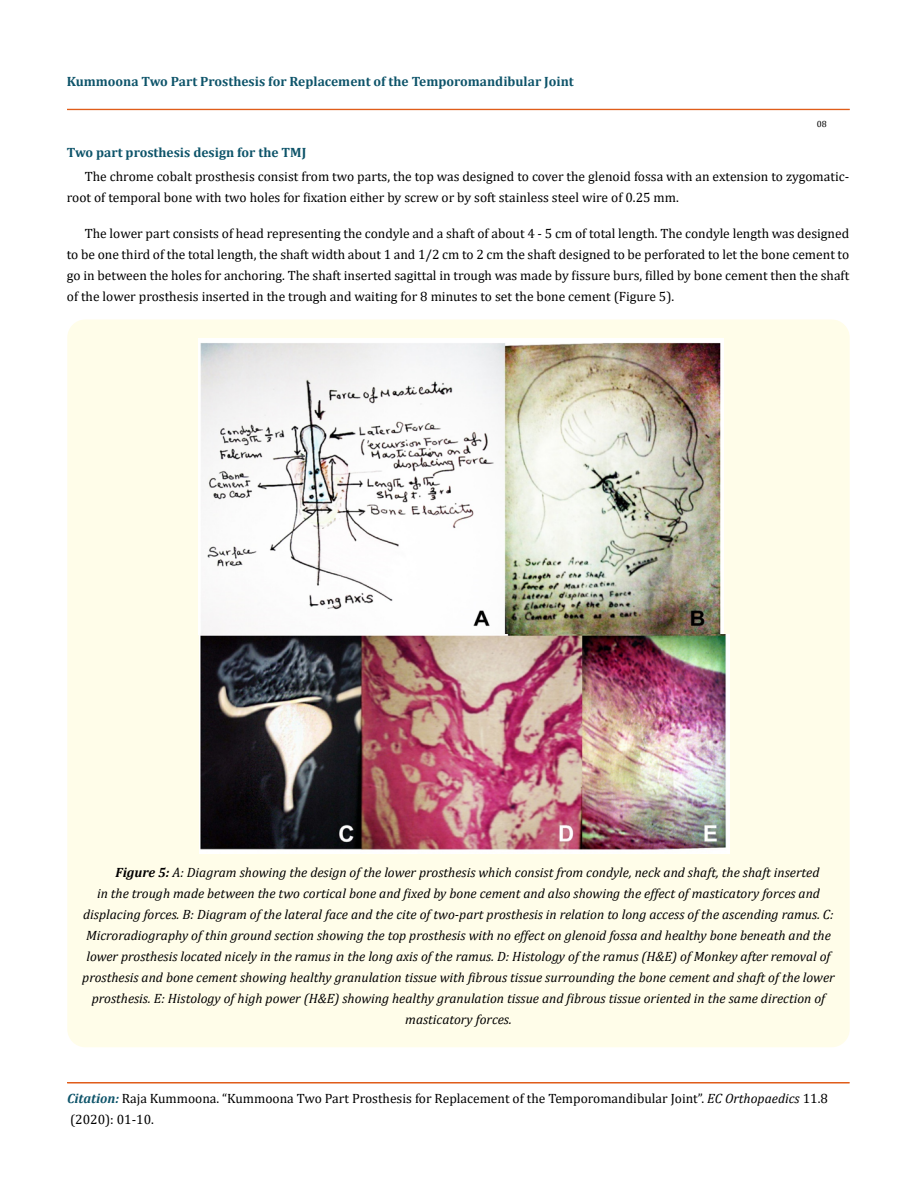
<style>
.page{position:relative;width:917px;height:1190px;background:#fff}
.page>*{position:absolute;margin:0;border:0;box-sizing:border-box;transform-origin:0 0}
.t1{font:italic 13.5px "Cambria";color:#000}
.t2{font:13.5px/21px "Cambria";color:#000}
.t3{font:700 13.5px "Cambria";color:#0e546a}
.t4{font:9px "Cambria";color:#000}
.s1{font-weight:700}
.s2{font-weight:700;font-style:italic;color:#0e546a}
.s3{font-style:italic}
</style>
<div class="page">
<div style="left:67px;top:109px;width:782px;height:1px;border:1px solid #e05d1a"></div>
<div style="left:67px;top:1082px;width:782px;height:1px;border:1px solid #e05d1a"></div>
<div style="left:67px;top:319px;width:782px;height:728px;background:#fffde9;border-radius:18px"></div>
<img style="left:198px;top:338px;width:525px;height:296px">
<img style="left:200px;top:634px;width:529px;height:220px">
<p class="t3" style="left:67px;top:72px;width:508px">Kummoona Two Part Prosthesis for Replacement of the Temporomandibular Joint</p>
<p class="t4" style="left:816px;top:118px;width:11px">08</p>
<p class="t3" style="left:67px;top:143px;width:241px">Two part prosthesis design for the TMJ</p>
<p class="t2" style="left:67px;top:166px;width:783px;text-indent:18px">The chrome cobalt prosthesis consist from two parts, the top was designed to cover the glenoid fossa with an extension to zygomatic&shy;root of temporal bone with two holes for fixation either by screw or by soft stainless steel wire of 0.25 mm.</p>
<p class="t2" style="left:67px;top:223px;width:784px;text-align:justify;text-indent:18px">The lower part consists of head representing the condyle and a shaft of about 4 - 5 cm of total length. The condyle length was designed to be one third of the total length, the shaft width about 1 and 1/2 cm to 2 cm the shaft designed to be perforated to let the bone cement to go in between the holes for anchoring. The shaft inserted sagittal in trough was made by fissure burs, filled by bone cement then the shaft of the lower prosthesis inserted in the trough and waiting for 8 minutes to set the bone cement (Figure 5).</p>
<p class="t1" style="left:115px;top:862px;width:705px"><span class="s1">Figure 5:</span> A: Diagram showing the design of the lower prosthesis which consist from condyle, neck and shaft, the shaft inserted</p>
<p class="t1" style="left:97px;top:883px;width:724px">in the trough made between the two cortical bone and fixed by bone cement and also showing the effect of masticatory forces and</p>
<p class="t1" style="left:83px;top:904px;width:752px">displacing forces. B: Diagram of the lateral face and the cite of two-part prosthesis in relation to long access of the ascending ramus. C:</p>
<p class="t1" style="left:86px;top:925px;width:746px">Microradiography of thin ground section showing the top prosthesis with no effect on glenoid fossa and healthy bone beneath and the</p>
<p class="t1" style="left:86px;top:946px;width:745px">lower prosthesis located nicely in the ramus in the long axis of the ramus. D: Histology of the ramus (H&amp;E) of Monkey after removal of</p>
<p class="t1" style="left:82px;top:967px;width:754px">prosthesis and bone cement showing healthy granulation tissue with fibrous tissue surrounding the bone cement and shaft of the lower</p>
<p class="t1" style="left:92px;top:988px;width:735px">prosthesis. E: Histology of high power (H&amp;E) showing healthy granulation tissue and fibrous tissue oriented in the same direction of</p>
<p class="t1" style="left:405px;top:1009px;width:108px">masticatory forces.</p>
<p class="t2" style="left:67px;top:1087px;width:762px"><span class="s2">Citation:</span> Raja Kummoona. “Kummoona Two Part Prosthesis for Replacement of the Temporomandibular Joint”. <span class="s3">EC Orthopaedics</span> 11.8 (2020): 01-10.</p>
</div>
